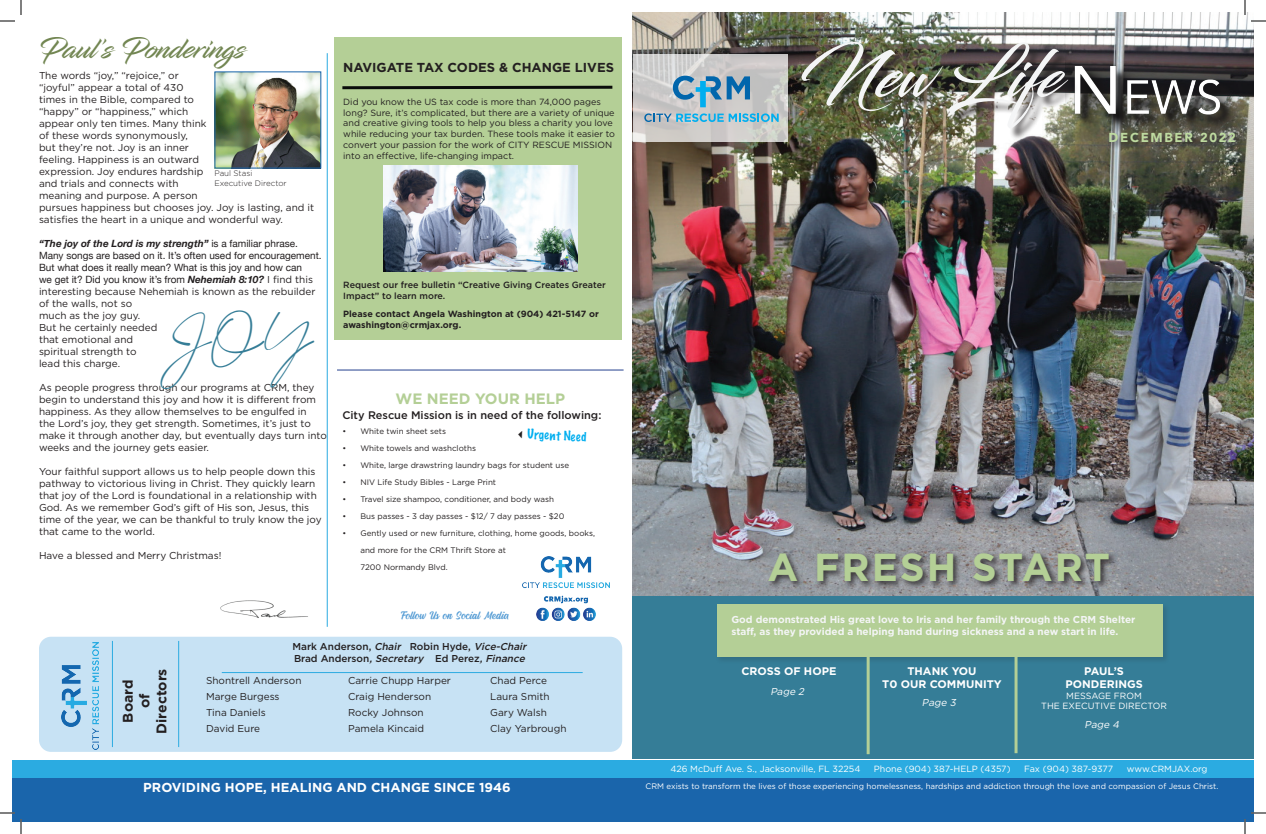
<style>
.page{position:relative;width:1266px;height:834px;background:#fff}
.page>*{position:absolute;margin:0;border:0;box-sizing:border-box;transform-origin:0 0}
.t1{font:65px "Blacksword";color:#f4f5f6}
.t2{font:700 39px "Gotham";letter-spacing:.05em;color:#b4cf96}
.t3{font:31px "Amalfi Coast";color:#357d97}
.t4{font:29px "Infinite Stroke";color:#728652}
.t5{font:700 15px "Gotham";color:#b4cf96}
.t6{font:14px "Michland";color:#5099d3}
.t7{font:700 14px/16.8px "Gotham";color:#231f20;text-align:center}
.t8{font:700 13px "Gotham";color:#fff}
.t9{font:700 13px "Gotham";color:#231f20}
.t10{font:900 13px "Avenir";letter-spacing:.13em;color:#bedaa0}
.t11{font:100 12px "Marker Felt";color:#00aeef}
.t12{font:700 11px/13.2px "Gotham";color:#fff;text-align:center}
.t13{font:500 11px "Gotham";color:#231f20}
.t14{font:10px/12px "Gotham";color:#231f20}
.t15{font:10px/12px "Helvetica Neue";color:#231f20}
.t16{font:700 10px/12px "Gotham";color:#f4f5f6}
.t17{font:500 10px/12px "Gotham";color:#231f20}
.t18{font:italic 10px "Gotham";color:#fff}
.t19{font:9px/10.8px "Gotham";color:#231f20}
.t20{font:9px/10.8px "Gotham";color:#fff;text-align:center}
.t21{font:500 9px/10.8px "Gotham";color:#231f20}
.t22{font:700 9px "Gotham";color:#231f20}
.t23{font:8px/17px "Gotham";color:#231f20}
.t24{font:8px "Gotham";color:#fff}
.t25{font:300 8px/9.6px "Gotham";color:#231f20}
.s1{font-weight:700;font-style:italic}
.s2{font-family:"Gotham"}
.s3{color:#231f20}
.s4{font-style:italic}
</style>
<div class="page">
<img style="left:633px;top:12px;width:621px;height:584px">
<div style="left:633px;top:596px;width:621px;height:163px;background:#357d97"></div>
<img style="left:1065px;top:39px;width:183px;height:115px">
<div style="left:767px;top:551px;width:350px;height:39px;background:#231f20;opacity:.82"></div>
<div style="left:12px;top:777px;width:1242px;height:45px;background:#1a65ab"></div>
<div style="left:12px;top:760px;width:1242px;height:18px;background:#2babe1"></div>
<img style="left:216px;top:73px;width:103px;height:94px">
<div style="left:214px;top:71px;width:107px;height:98px;border:1px solid #1a65ab"></div>
<hr style="left:327px;top:53px;width:1px;height:574px;background:#2babe1">
<div style="left:39px;top:637px;width:583px;height:115px;background:#c7e2f4;border-radius:12px"></div>
<img style="left:61px;top:643px;width:37px;height:106px">
<hr style="left:112px;top:641px;width:1px;height:106px;background:#2babe1">
<hr style="left:178px;top:641px;width:1px;height:106px;background:#2babe1">
<hr style="left:222px;top:672px;width:361px;height:1px;background:#2babe1">
<hr style="left:337px;top:370px;width:287px;height:1px;background:#24418f">
<img style="left:523px;top:557px;width:86px;height:63px">
<img style="left:220px;top:600px;width:88px;height:18px">
<div style="left:716px;top:603px;width:454px;height:61px;background:#231f20;opacity:.16"></div>
<div style="left:717px;top:604px;width:446px;height:52px;background:#b4cf96"></div>
<hr style="left:867px;top:657px;width:3px;height:97px;background:#b4cf96">
<div style="left:334px;top:38px;width:288px;height:302px;background:#b4cf96"></div>
<img style="left:383px;top:165px;width:195px;height:107px">
<hr style="left:1015px;top:656px;width:3px;height:97px;background:#b4cf96">
<div style="left:803px;top:43px;width:277px;height:98px;background:#231f20;opacity:.75"></div>
<svg style="left:633px;top:54px;width:154px;height:87px;background:#cccbc9"></svg>
<div style="left:1108px;top:131px;width:136px;height:20px;background:#231f20;opacity:.75"></div>
<svg style="left:673px;top:76px;width:77px;height:31px;background:#7ba7c2"></svg>
<svg style="left:644px;top:113px;width:135px;height:9px"></svg>
<svg style="left:342px;top:85px;width:271px;height:5px"></svg>
<svg style="left:0;top:0;width:22px;height:22px"></svg>
<svg style="left:0;top:812px;width:22px;height:22px"></svg>
<svg style="left:1244px;top:0;width:22px;height:22px"></svg>
<svg style="left:1244px;top:812px;width:22px;height:22px"></svg>
<h3 class="t4" style="left:39px;top:31px;width:210px">Paul’s Ponderings</h3>
<h1 class="t1" style="left:800px;top:36px;width:278px">New Life</h1>
<h3 class="t9" style="left:343px;top:60px;width:272px">NAVIGATE TAX CODES &amp; CHANGE LIVES</h3>
<p class="t19" style="left:343px;top:96px;width:273px">Did you know the US tax code is more than 74,000 pages long? Sure, it’s complicated, but there are a variety of unique and creative giving tools to help you bless a charity you love while reducing your tax burden. These tools make it easier to convert your passion for the work of CITY RESCUE MISSION into an effective, life-changing impact.</p>
<p class="t14" style="left:39px;top:69px;width:277px">The words “joy,” “rejoice,” or<br>“joyful” appear a total of 430<br>times in the Bible, compared to<br>“happy” or “happiness,” which<br>appear only ten times. Many think<br>of these words synonymously,<br>but they’re not. Joy is an inner<br>feeling. Happiness is an outward<br>expression. Joy endures hardship<br>and trials and connects with<br>meaning and purpose. A person<br>pursues happiness but chooses joy. Joy is lasting, and it satisfies the heart in a unique and wonderful way.</p>
<p class="t15" style="left:39px;top:238px;width:284px"><span class="s1">“The joy of the Lord is my strength”</span> is a familiar phrase.<br>Many songs are based on it. It’s often used for encouragement.<br>But what does it really mean? What is this joy and how can<br>we get it? Did you know it’s from <span class="s1">Nehemiah 8:10?</span> <span class="s2">I find this</span></p>
<p class="t14" style="left:39px;top:285px;width:278px">interesting because Nehemiah is known as the rebuilder of the walls, not so<br>much as the joy guy.<br>But he certainly needed<br>that emotional and<br>spiritual strength to<br>lead this charge.</p>
<p class="t14" style="left:39px;top:381px;width:289px">As people progress through our programs at CRM, they begin to understand this joy and how it is different from happiness. As they allow themselves to be engulfed in<br>the Lord’s joy, they get strength. Sometimes, it’s just to make it through another day, but eventually days turn into weeks and the journey gets easier.</p>
<p class="t14" style="left:39px;top:465px;width:284px">Your faithful support allows us to help people down this pathway to victorious living in Christ. They quickly learn that joy of the Lord is foundational in a relationship with God. As we remember God’s gift of His son, Jesus, this time of the year, we can be thankful to truly know the joy that came to the world.</p>
<p class="t14" style="left:39px;top:549px;width:184px">Have a blessed and Merry Christmas!</p>
<h2 class="t2" style="left:768px;top:545px;width:344px">A FRESH START</h2>
<h3 class="t10" style="left:1109px;top:126px;width:129px">DECEMBER 2022</h3>
<p class="t25" style="left:214px;top:168px;width:74px">Paul Stasi<br>Executive Director</p>
<p class="t21" style="left:343px;top:280px;width:264px">Request our free bulletin “Creative Giving Creates Greater<br>Impact” to learn more.</p>
<p class="t22" style="left:343px;top:308px;width:257px">Please contact Angela Washington at (904) 421-5147 or</p>
<h3 class="t3" style="left:160px;top:321px;width:155px">JOY</h3>
<p class="t22" style="left:343px;top:319px;width:120px">awashington@crmjax.org.</p>
<h3 class="t5" style="left:396px;top:390px;width:171px">WE NEED YOUR HELP</h3>
<p class="t13" style="left:342px;top:409px;width:261px">City Rescue Mission is in need of the following:</p>
<p class="t23" style="left:342px;top:423px;width:105px">• White twin sheet sets</p>
<p class="t23" style="left:342px;top:440px;width:135px">• White towels and washcloths</p>
<p class="t23" style="left:342px;top:457px;width:228px">• White, large drawstring laundry bags for student use</p>
<p class="t23" style="left:342px;top:474px;width:155px">• NIV Life Study Bibles - Large Print</p>
<p class="t23" style="left:342px;top:491px;width:213px">• Travel size shampoo, conditioner, and body wash</p>
<p class="t23" style="left:342px;top:508px;width:224px">• Bus passes - 3 day passes - $12/ 7 day passes - $20</p>
<p class="t23" style="left:360px;top:525px;width:236px;text-indent:-18px">• Gently used or new furniture, clothing, home goods, books, and more for the CRM Thrift Store at<br>7200 Normandy Blvd.</p>
<p class="t11" style="left:516px;top:424px;width:73px;rotate:3deg"><span class="s3">✓</span>Urgent Need</p>
<h3 class="t7" style="left:119px;top:734px;width:67px;rotate:-90deg">Board<br>of<br>Directors</h3>
<h3 class="t6" style="left:401px;top:609px;width:110px">Follow Us on Social Media</h3>
<p class="t17" style="left:292px;top:640px;width:238px">Mark Anderson, <span class="s4">Chair</span> Robin Hyde, <span class="s4">Vice-Chair<br></span>Brad Anderson<span class="s4">,Secretary</span> Ed Perez<span class="s4">,Finance</span></p>
<p class="t14" style="left:348px;top:673px;width:104px;line-height:16px">Carrie Chupp Harper<br>Craig Henderson<br>Rocky Johnson<br>Pamela Kincaid</p>
<p class="t14" style="left:490px;top:673px;width:78px;line-height:16px">Chad Perce<br>Laura Smith<br>Gary Walsh<br>Clay Yarbrough</p>
<p class="t14" style="left:206px;top:673px;width:97px;line-height:16px">Shontrell Anderson<br>Marge Burgess<br>Tina Daniels<br>David Eure</p>
<p class="t16" style="left:731px;top:614px;width:405px">God demonstrated His great love to Iris and her family through the CRM Shelter staff, as they provided a helping hand during sickness and a new start in life.</p>
<p class="t12" style="left:741px;top:664px;width:96px">CROSS OF HOPE</p>
<p class="t18" style="left:770px;top:686px;width:37px">Page 2</p>
<p class="t12" style="left:882px;top:664px;width:121px">THANK YOU<br>T0 OUR COMMUNITY</p>
<p class="t12" style="left:1065px;top:664px;width:79px">PAUL’S<br>PONDERINGS</p>
<p class="t20" style="left:1041px;top:690px;width:127px">MESSAGE FROM<br>THE EXECUTIVE DIRECTOR</p>
<p class="t18" style="left:1085px;top:719px;width:38px">Page 4</p>
<p class="t18" style="left:922px;top:697px;width:37px">Page 3</p>
<p class="t20" style="left:670px;top:763px;width:192px">426 McDuff Ave. S., Jacksonville, FL 32254</p>
<p class="t20" style="left:874px;top:763px;width:138px">Phone (904) 387-HELP (4357)</p>
<p class="t20" style="left:1024px;top:763px;width:91px">Fax (904) 387-9377</p>
<p class="t20" style="left:1127px;top:763px;width:82px">www.CRMJAX.org</p>
<h3 class="t8" style="left:143px;top:780px;width:369px">PROVIDING HOPE, HEALING AND CHANGE SINCE 1946</h3>
<p class="t24" style="left:646px;top:782px;width:574px">CRM exists to transform the lives of those experiencing homelessness, hardships and addiction through the love and compassion of Jesus Christ.</p>
</div>
